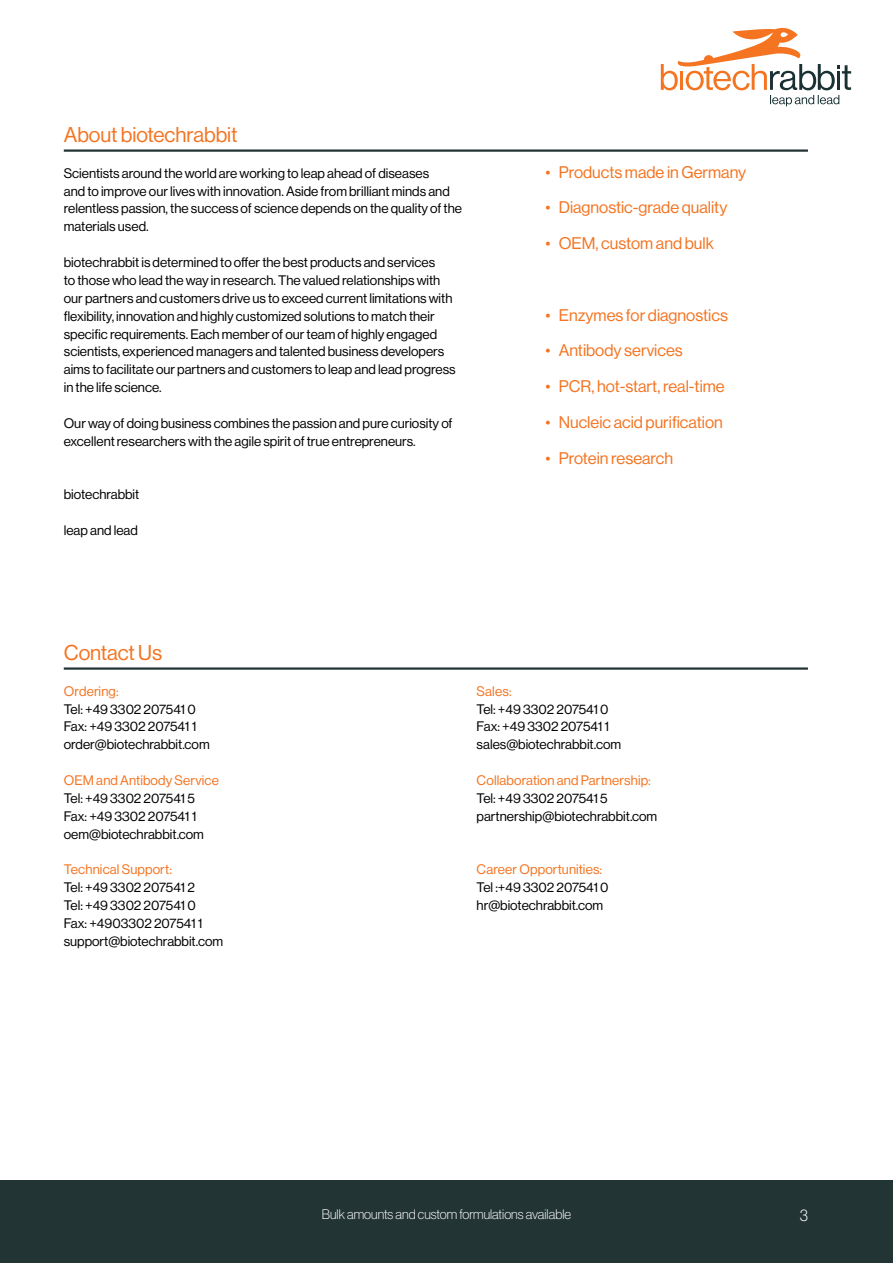
<style>
.page{position:relative;width:893px;height:1263px;background:#fff}
.page>*{position:absolute;margin:0;border:0;box-sizing:border-box;transform-origin:0 0}
.t1{font:21px "N Haas Grotesk DS Pro 55 Rg";color:#f47421}
.t2{font:16.5px "N Haas Grotesk DS Pro 55 Rg";color:#f47421}
.t3{font:16.5px "N Haas Grotesk DS Pro 35 X Lt";color:#fff}
.t4{font:13.5px/17.9px "N Haas Grotesk DS Pro 55 Rg";color:#000}
.t5{font:13.5px "N Haas Grotesk DS Pro 55 Rg";letter-spacing:.01em;color:#f47421}
.t6{font:13.5px "N Haas Grotesk DS Pro 35 X Lt";color:#fff}
</style>
<div class="page">
<div style="left:0;top:1180px;width:893px;height:83px;background:#233435"></div>
<hr style="left:64px;top:149px;width:744px;height:3px;background:#233435">
<hr style="left:64px;top:667px;width:744px;height:3px;background:#233435">
<svg style="left:661px;top:27px;width:190px;height:79px"></svg>
<h1 class="t1" style="left:64px;top:123px;width:175px">About biotechrabbit</h1>
<p class="t4" style="left:64px;top:164px;width:400px">Scientists around the world are working to leap ahead of diseases<br>and to improve our lives with innovation. Aside from brilliant minds and relentless passion, the success of science depends on the quality of the materials used.</p>
<p class="t4" style="left:64px;top:253px;width:393px">biotechrabbit is determined to offer the best products and services<br>to those who lead the way in research. The valued relationships with our partners and customers drive us to exceed current limitations with flexibility, innovation and highly customized solutions to match their specific requirements. Each member of our team of highly engaged scientists, experienced managers and talented business developers aims to facilitate our partners and customers to leap and lead progress in the life science.</p>
<p class="t4" style="left:64px;top:414px;width:390px">Our way of doing business combines the passion and pure curiosity of excellent researchers with the agile spirit of true entrepreneurs.</p>
<p class="t4" style="left:64px;top:486px;width:77px">biotechrabbit</p>
<p class="t4" style="left:64px;top:521px;width:76px">leap and lead</p>
<p class="t2" style="left:545px;top:163px;width:202px">• Products made in Germany</p>
<p class="t2" style="left:545px;top:198px;width:183px">• Diagnostic-grade quality</p>
<p class="t2" style="left:545px;top:234px;width:170px">• OEM, custom and bulk</p>
<p class="t2" style="left:545px;top:305px;width:184px">• Enzymes for diagnostics</p>
<p class="t2" style="left:545px;top:341px;width:139px">• Antibody services</p>
<p class="t2" style="left:545px;top:377px;width:181px">• PCR, hot-start, real-time</p>
<p class="t2" style="left:545px;top:413px;width:179px">• Nucleic acid purification</p>
<p class="t2" style="left:545px;top:448px;width:129px">• Protein research</p>
<h1 class="t1" style="left:64px;top:641px;width:100px">Contact Us</h1>
<p class="t5" style="left:64px;top:683px;width:56px">Ordering:</p>
<p class="t4" style="left:64px;top:700px;width:147px">Tel: +49 3302 207541 0<br>Fax: +49 3302 207541 1 order@biotechrabbit.com</p>
<p class="t5" style="left:64px;top:773px;width:157px">OEM and Antibody Service</p>
<p class="t4" style="left:64px;top:789px;width:142px">Tel: +49 3302 207541 5<br>Fax: +49 3302 207541 1 oem@biotechrabbit.com</p>
<p class="t5" style="left:64px;top:862px;width:110px">Technical Support:</p>
<p class="t4" style="left:64px;top:879px;width:161px">Tel: +49 3302 207541 2<br>Tel: +49 3302 207541 0<br>Fax: +4903302 207541 1 support@biotechrabbit.com</p>
<p class="t5" style="left:477px;top:683px;width:36px">Sales:</p>
<p class="t4" style="left:477px;top:700px;width:146px">Tel: +49 3302 207541 0<br>Fax: +49 3302 207541 1 sales@biotechrabbit.com</p>
<p class="t5" style="left:477px;top:773px;width:176px">Collaboration and Partnership:</p>
<p class="t4" style="left:477px;top:789px;width:182px">Tel: +49 3302 207541 5 partnership@biotechrabbit.com</p>
<p class="t5" style="left:477px;top:862px;width:127px">Career Opportunities:</p>
<p class="t4" style="left:477px;top:879px;width:133px">Tel :+49 3302 207541 0 hr@biotechrabbit.com</p>
<p class="t6" style="left:322px;top:1207px;width:251px">Bulk amounts and custom formulations available</p>
<p class="t3" style="left:800px;top:1205px;width:10px">3</p>
</div>
